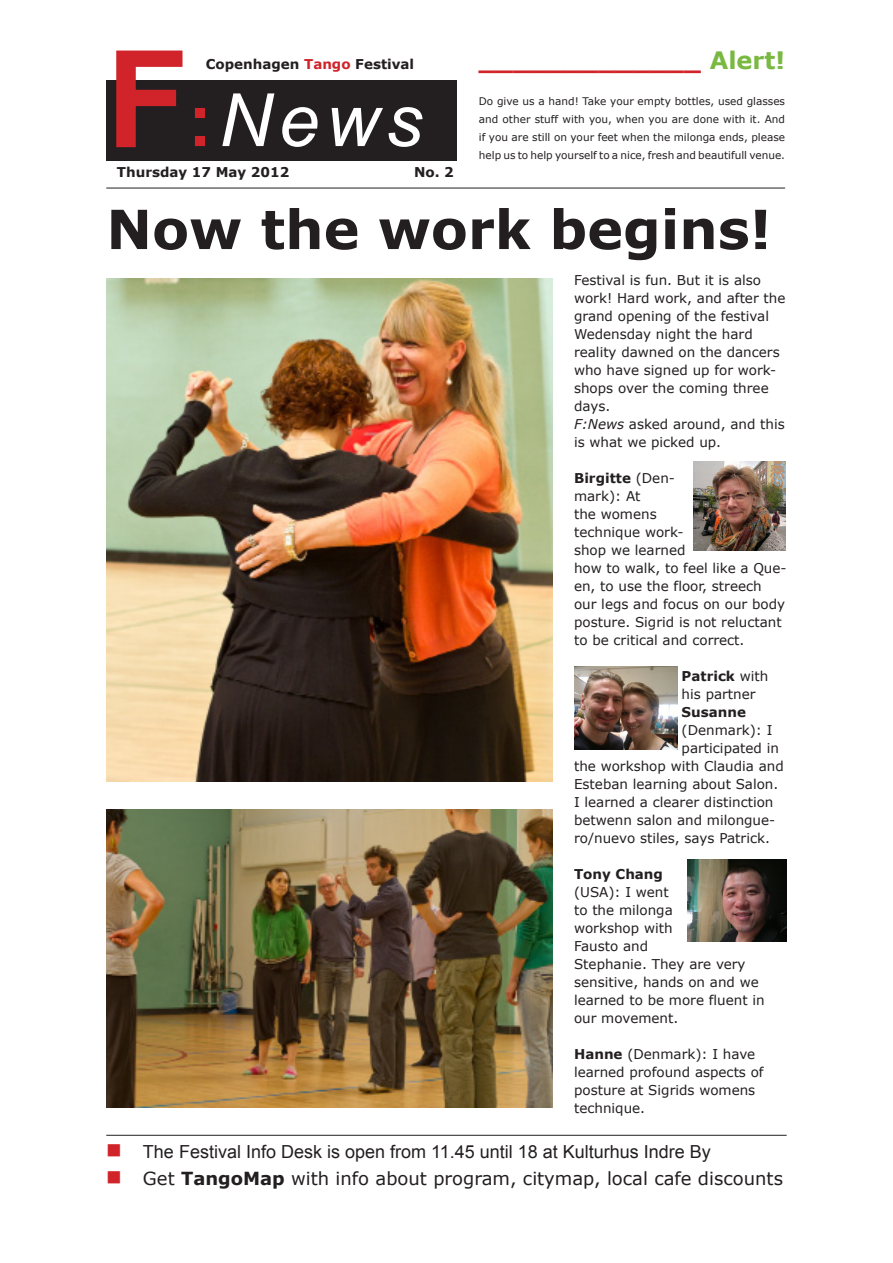
<style>
.page{position:relative;width:893px;height:1263px;background:#fff}
.page>*{position:absolute;margin:0;border:0;box-sizing:border-box;transform-origin:0 0}
.underrubrik{font:700 135px "Arial";color:#d1232a}
.underrubrik-2{font:italic 73.5px "Arial";color:#fff}
.brød{font:700 54px "Verdana";color:#231f20}
.brød-2{font:700 24px "Verdana";color:#d1232a}
.rub14{font:18px "Arial";color:#231f20}
.rub14-2{font:18px "Verdana";color:#231f20}
.brød-3{font:13.5px/18px "Verdana";color:#231f20}
.brød-4{font:700 13.5px "Verdana";color:#231f20}
.brød-5{font:10.5px/18px "Verdana";color:#231f20;text-align:justify}
.s1{color:#d1232a}
.s2{font-weight:700;font-style:normal;color:#d1232a}
.s3{color:#79b942}
.s4{font-style:italic}
.s5{font-weight:700}
.s6{font-weight:400}
</style>
<div class="page">
<div style="left:106px;top:80px;width:351px;height:80px;background:#231f20"></div>
<hr style="left:106px;top:188px;width:679px;height:1px;background:#231f20">
<hr style="left:106px;top:1135px;width:681px;height:1px;background:#231f20">
<img style="left:106px;top:279px;width:447px;height:503px">
<img style="left:106px;top:810px;width:447px;height:297px">
<img style="left:693px;top:461px;width:92px;height:90px">
<img style="left:687px;top:860px;width:99px;height:81px">
<img style="left:574px;top:666px;width:103px;height:83px">
<p class="underrubrik" style="left:106px;top:11px;width:84px">F</p>
<p class="brød-4" style="left:117px;top:163px;width:174px">Thursday 17 May 2012</p>
<p class="brød-4" style="left:414px;top:163px;width:41px">No. 2</p>
<p class="brød-4" style="left:206px;top:55px;width:210px">Copenhagen <span class="s1">Tango</span> Festival</p>
<p class="underrubrik-2" style="left:188px;top:73px;width:236px"><span class="s2">:</span>News</p>
<p class="brød-2" style="left:479px;top:43px;width:308px">_____________ <span class="s3">Alert!</span></p>
<p class="brød-5" style="left:479px;top:92px;width:308px">Do give us a hand! Take your empty bottles, used glasses and other stuff with you, when you are done with it. And if you are still on your feet when the milonga ends, please help us to help yourself to a nice, fresh and beautifull venue.</p>
<p class="brød" style="left:106px;top:191px;width:667px">Now the work begins!</p>
<p class="brød-3" style="left:574px;top:271px;width:213px">Festival is fun. But it is also work! Hard work, and after the grand opening of the festival<br>Wedensday night the hard reality dawned on the dancers who have signed up for work&shy;shops over the coming three days.</p>
<p class="brød-3" style="left:574px;top:415px;width:212px"><span class="s4">F:News</span> asked around, and this is what we picked up.</p>
<p class="brød-3" style="left:574px;top:469px;width:214px"><span class="s5">Birgitte</span> (Den-<br>mark): At<br>the womens<br>technique work-<br>shop we learned<br>how to walk, to feel like a Que&shy;en, to use the floor, streech our legs and focus on our body posture. Sigrid is not reluctant to be critical and correct.</p>
<p class="brød-4" style="left:682px;top:667px;width:88px">Patrick <span class="s6">with</span></p>
<p class="brød-3" style="left:682px;top:685px;width:75px">his partner</p>
<p class="brød-4" style="left:682px;top:703px;width:66px">Susanne</p>
<p class="brød-3" style="left:682px;top:721px;width:92px">(Denmark): I</p>
<p class="brød-3" style="left:682px;top:739px;width:99px">participated in</p>
<p class="brød-3" style="left:574px;top:757px;width:211px">the workshop with Claudia and</p>
<p class="brød-3" style="left:574px;top:775px;width:206px">Esteban learning about Salon.</p>
<p class="brød-3" style="left:574px;top:793px;width:201px">I learned a clearer distinction</p>
<p class="brød-3" style="left:574px;top:811px;width:203px">betwenn salon and milongue-</p>
<p class="brød-3" style="left:574px;top:829px;width:197px">ro/nuevo stiles, says Patrick.</p>
<p class="brød-3" style="left:574px;top:865px;width:192px"><span class="s5">Tony Chang<br></span>(USA): I went<br>to the milonga<br>workshop with<br>Fausto and<br>Stephanie. They are very sensitive, hands on and we learned to be more fluent in our movement.</p>
<p class="brød-3" style="left:574px;top:1045px;width:191px"><span class="s5">Hanne</span> (Denmark): I have learned profound aspects of posture at Sigrids womens technique.</p>
<p class="rub14" style="left:106px;top:1140px;width:606px"><span class="s1">■</span> The Festival Info Desk is open from 11.45 until 18 at Kulturhus Indre By</p>
<p class="rub14-2" style="left:106px;top:1166px;width:678px"><span class="s1">■</span> Get <span class="s5">TangoMap</span> with info about program, citymap, local cafe discounts</p>
</div>
